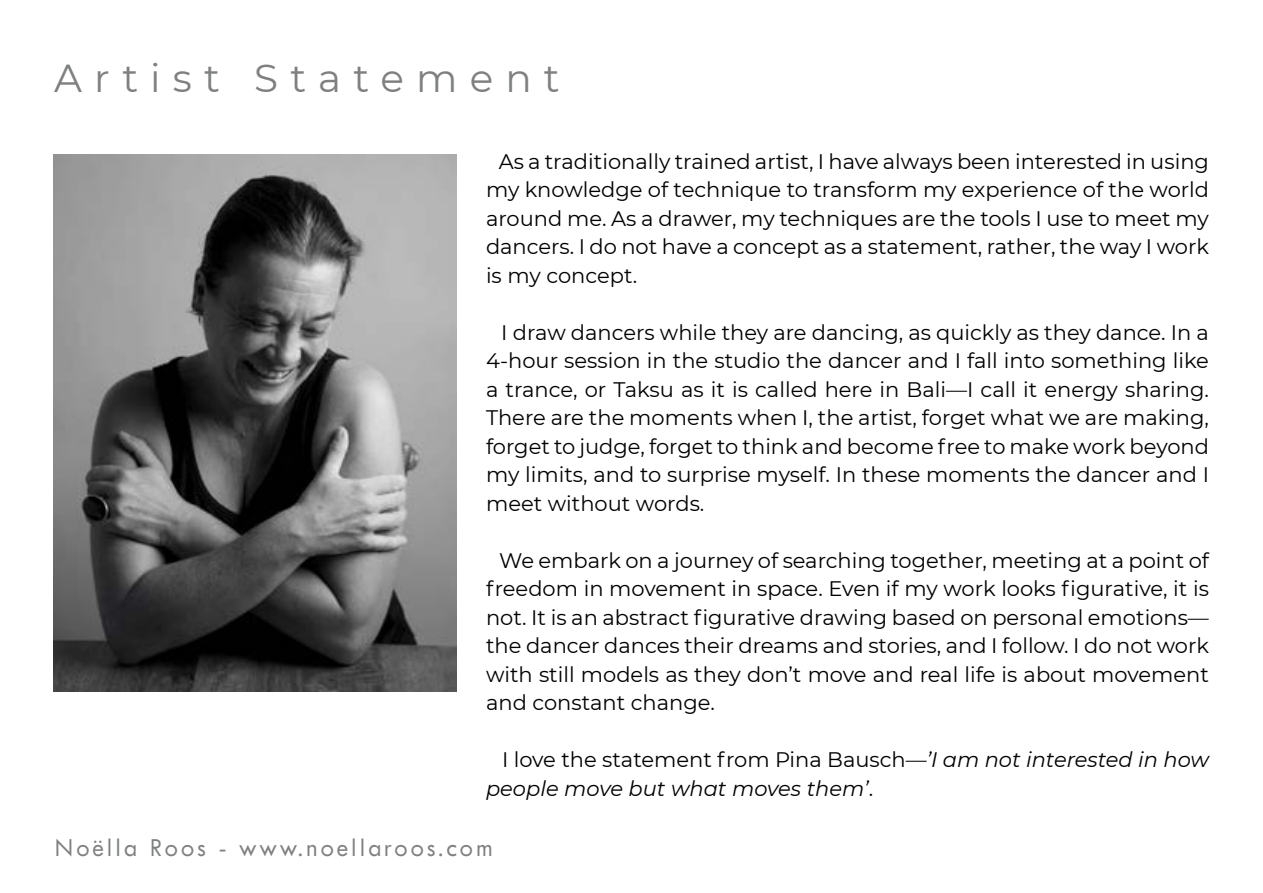
<style>
.page{position:relative;width:1263px;height:893px;background:#fff}
.page>*{position:absolute;margin:0;border:0;box-sizing:border-box;transform-origin:0 0}
.t1{font:39px "Montserrat";letter-spacing:.31em;color:#7f8080}
.t2{font:500 27px "Tw Cen MT Std Semi";letter-spacing:.1em;color:#7f8080}
.t3{font:21px/28.5px "Montserrat";color:#000;text-align:justify}
.t4{font:italic 21px/28.5px "Montserrat";color:#000}
.s1{font-style:normal}
</style>
<div class="page">
<img style="left:54px;top:154px;width:402px;height:537px">
<h1 class="t1" style="left:54px;top:51px;width:507px">Artist Statement</h1>
<p class="t3" style="left:486px;top:146px;width:724px;text-indent:13px">As a traditionally trained artist, I have always been interested in using my knowledge of technique to transform my experience of the world around me. As a drawer, my techniques are the tools I use to meet my dancers. I do not have a concept as a statement, rather, the way I work is my concept.</p>
<p class="t3" style="left:486px;top:317px;width:724px;text-indent:15px">I draw dancers while they are dancing, as quickly as they dance. In a 4-hour session in the studio the dancer and I fall into something like a trance, or Taksu as it is called here in Bali—I call it energy sharing.<br>There are the moments when I, the artist, forget what we are making, forget to judge, forget to think and become free to make work beyond my limits, and to surprise myself. In these moments the dancer and I meet without words.</p>
<p class="t3" style="left:486px;top:545px;width:725px;text-indent:13px">We embark on a journey of searching together, meeting at a point of freedom in movement in space. Even if my work looks figurative, it is not. It is an abstract figurative drawing based on personal emotions— the dancer dances their dreams and stories, and I follow. I do not work with still models as they don’t move and real life is about movement and constant change.</p>
<p class="t4" style="left:486px;top:744px;width:724px;text-indent:16px"><span class="s1">I love the statement from Pina Bausch—</span>’I am not interested in how people move but what moves them’<span class="s1">.</span></p>
<p class="t2" style="left:54px;top:834px;width:440px">Noëlla Roos - www.noellaroos.com</p>
</div>
